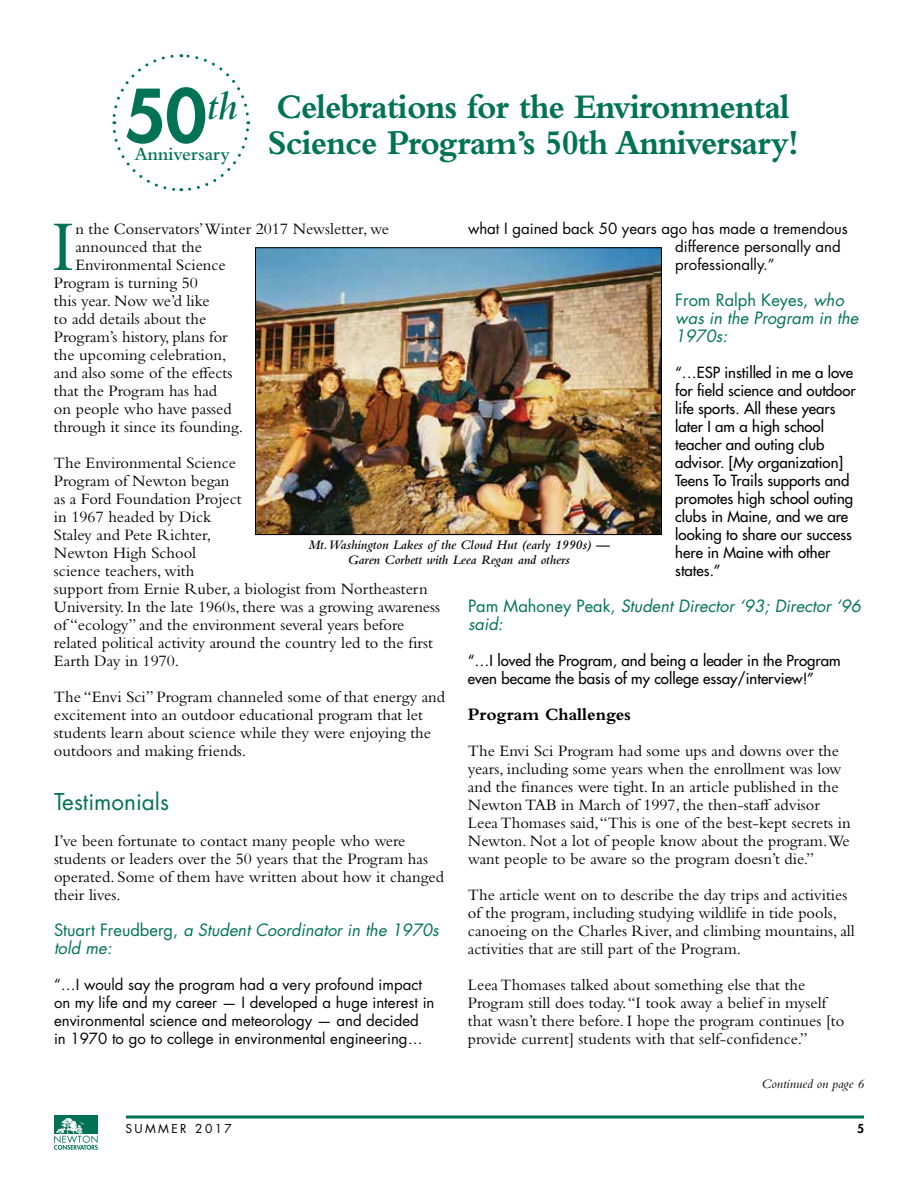
<style>
.page{position:relative;width:918px;height:1188px;background:#fff}
.page>*{position:absolute;margin:0;border:0;box-sizing:border-box;transform-origin:0 0}
.t1{font:74.4px "Bembo Std";color:#007355}
.t2{font:italic 600 41.55px "Bembo Std";color:#007355}
.t3{font:700 36px/36px "Bembo Std";letter-spacing:-.025em;color:#007355;text-align:right;scale:.95 1}
.t4{font:22.5px "Futura Std";color:#007355}
.t5{font:600 19.05px "Bembo Std";color:#007355}
.t6{font:700 18px "Bembo Std";color:#000}
.t7{font:16.5px/18px "Bembo Std";color:#000}
.t8{font:italic 16.5px/18px "Futura Std";color:#007355}
.t9{font:500 15px/18px "Futura Std";color:#000}
.t10{font:15px/18px "Futura Std";color:#000}
.t11{font:italic 600 13.5px/15px "Bembo Std";color:#000;text-align:center}
.t12{font:italic 13.5px "Bembo Std";color:#000}
.t13{font:12px "Futura Std";letter-spacing:.2em;color:#000}
.t14{font:800 12px "Futura Std";color:#000}
.s1{font-style:normal}
</style>
<div class="page">
<hr style="left:126px;top:1116px;width:738px;height:3px;background:#007355">
<div style="left:54px;top:1116px;width:44px;height:18px;background:#007154"></div>
<svg style="left:54px;top:1118px;width:44px;height:32px"></svg>
<svg style="left:112px;top:54px;width:139px;height:138px"></svg>
<img style="left:257px;top:249px;width:403px;height:284px">
<div style="left:255px;top:247px;width:407px;height:288px;border:1px solid #000"></div>
<h3 class="t3" style="left:124px;top:89px;width:711px">Celebrations for the Environmental<br><sup>50</sup> Science Program’s 50th Anniversary!</h3>
<h2 class="t2" style="left:207px;top:83px;width:32px">th</h2>
<p class="t5" style="left:134px;top:144px;width:97px">Anniversary</p>
<p class="t10" style="left:675px;top:220px;width:174px;text-indent:-207px">what I gained back 50 years ago has made a tremendous difference personally and professionally.”</p>
<p class="t8" style="left:675px;top:291px;width:184px"><span class="s1">From Ralph Keyes,</span> who was in the Program in the<br>1970s:</p>
<p class="t9" style="left:675px;top:364px;width:182px">“…ESP instilled in me a love for field science and outdoor life sports. All these years later I am a high school teacher and outing club advisor. [My organization]<br>Teens To Trails supports and promotes high school outing clubs in Maine, and we are looking to share our success here in Maine with other states.”</p>
<p class="t8" style="left:468px;top:597px;width:395px"><span class="s1">Pam Mahoney Peak,</span> Student Director ‘93; Director ‘96 said:</p>
<p class="t9" style="left:468px;top:652px;width:374px">“…I loved the Program, and being a leader in the Program even became the basis of my college essay/interview!”</p>
<p class="t6" style="left:468px;top:704px;width:165px">Program Challenges</p>
<p class="t7" style="left:468px;top:742px;width:384px">The Envi Sci Program had some ups and downs over the years, including some years when the enrollment was low and the finances were tight. In an article published in the Newton TAB in March of 1997, the then-staff advisor Leea Thomases said, “This is one of the best-kept secrets in Newton. Not a lot of people know about the program.We want people to be aware so the program doesn’t die.”</p>
<p class="t7" style="left:468px;top:886px;width:388px">The article went on to describe the day trips and activities of the program, including studying wildlife in tide pools, canoeing on the Charles River, and climbing mountains, all activities that are still part of the Program.</p>
<p class="t7" style="left:468px;top:976px;width:378px">Leea Thomases talked about something else that the Program still does today. “I took away a belief in myself that wasn’t there before. I hope the program continues [to provide current] students with that self-confidence.”</p>
<h1 class="t1" style="left:51px;top:203px;width:26px">I</h1>
<p class="t7" style="left:75px;top:220px;width:315px">n the Conservators’Winter 2017 Newsletter, we</p>
<p class="t7" style="left:75px;top:238px;width:128px">announced that the</p>
<p class="t7" style="left:75px;top:256px;width:152px">Environmental Science</p>
<p class="t7" style="left:54px;top:274px;width:145px">Program is turning 50</p>
<p class="t7" style="left:54px;top:292px;width:157px">this year. Now we’d like</p>
<p class="t7" style="left:54px;top:310px;width:154px">to add details about the</p>
<p class="t7" style="left:54px;top:328px;width:175px">Program’s history, plans for</p>
<p class="t7" style="left:54px;top:346px;width:174px">the upcoming celebration,</p>
<p class="t7" style="left:54px;top:364px;width:180px">and also some of the effects</p>
<p class="t7" style="left:54px;top:382px;width:165px">that the Program has had</p>
<p class="t7" style="left:54px;top:400px;width:179px">on people who have passed</p>
<p class="t7" style="left:54px;top:418px;width:191px">through it since its founding.</p>
<p class="t7" style="left:54px;top:454px;width:388px">The Environmental Science<br>Program of Newton began<br>as a Ford Foundation Project<br>in 1967 headed by Dick<br>Staley and Pete Richter,<br>Newton High School<br>science teachers, with<br>support from Ernie Ruber, a biologist from Northeastern University. In the late 1960s, there was a growing awareness of “ecology” and the environment several years before related political activity around the country led to the first Earth Day in 1970.</p>
<p class="t7" style="left:54px;top:688px;width:393px">The “Envi Sci” Program channeled some of that energy and excitement into an outdoor educational program that let students learn about science while they were enjoying the outdoors and making friends.</p>
<h3 class="t4" style="left:54px;top:787px;width:117px">Testimonials</h3>
<p class="t7" style="left:54px;top:832px;width:392px">I’ve been fortunate to contact many people who were students or leaders over the 50 years that the Program has operated. Some of them have written about how it changed their lives.</p>
<p class="t8" style="left:54px;top:921px;width:386px"><span class="s1">Stuart Freudberg,</span> a Student Coordinator in the 1970s told me:</p>
<p class="t10" style="left:54px;top:976px;width:382px">“…I would say the program had a very profound impact on my life and my career — I developed a huge interest in environmental science and meteorology — and decided<br>in 1970 to go to college in environmental engineering…</p>
<p class="t11" style="left:308px;top:538px;width:303px">Mt. Washington Lakes of the Cloud Hut (early 1990s) —<br>Garen Corbett with Leea Regan and others</p>
<p class="t12" style="left:762px;top:1076px;width:104px">Continued on page 6</p>
<p class="t13" style="left:125px;top:1121px;width:108px">SUMMER 2017</p>
<p class="t14" style="left:857px;top:1121px;width:8px">5</p>
</div>
